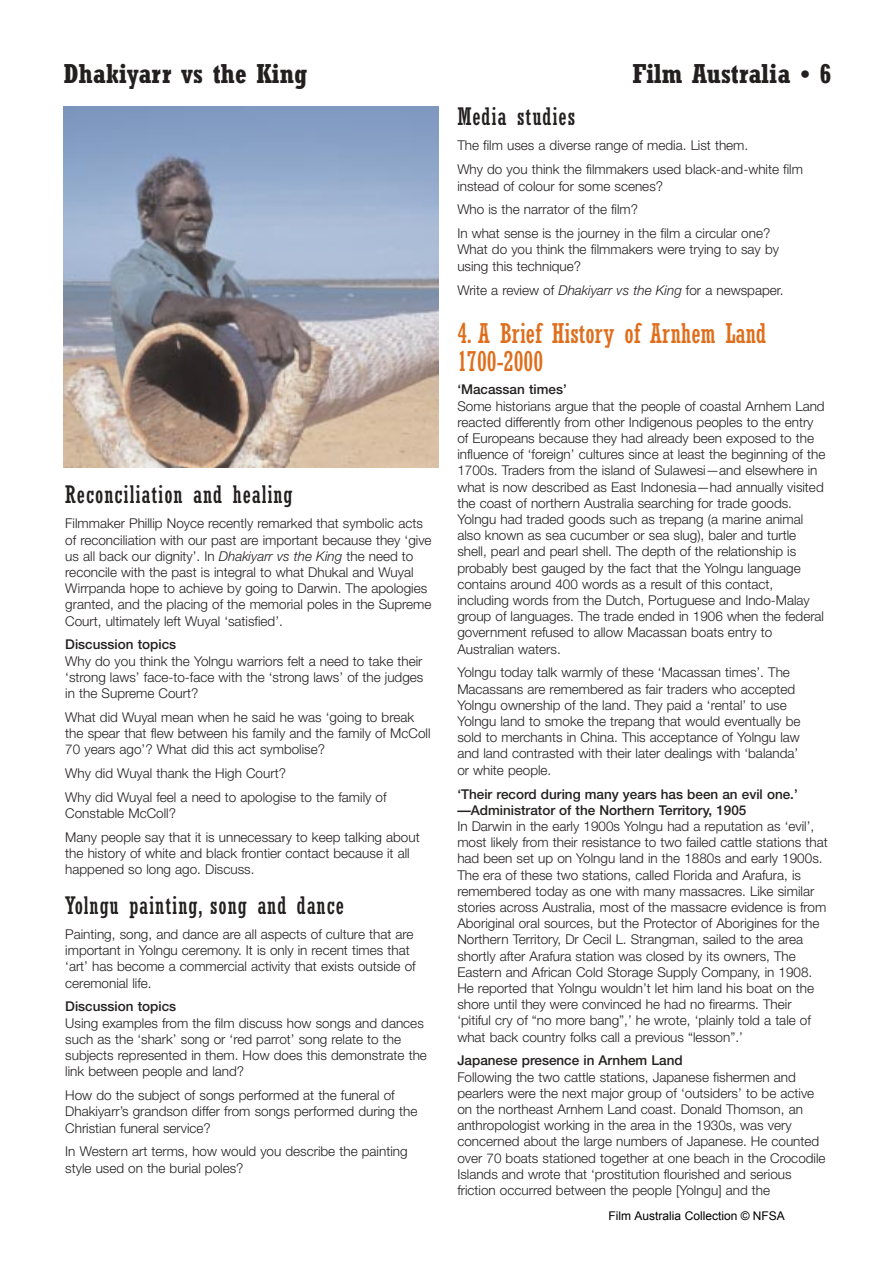
<style>
.page{position:relative;width:893px;height:1263px;background:#fff}
.page>*{position:absolute;margin:0;border:0;box-sizing:border-box;transform-origin:0 0}
.t1{font:condensed 27px/28.5px "Rockwell";color:#df6e1c}
.t2{font:700 condensed 27px "Rockwell";color:#231f1f}
.t3{font:condensed 24px "Rockwell";letter-spacing:.035em;color:#231f1f}
.t4{font:300 13.5px/16.2px "Helvetica Neue";color:#231f1f}
.t5{font:500 13.5px/16.2px "Helvetica Neue";color:#231f1f}
.t6{font:12px "Arial";color:#000}
.s1{font-style:italic}
</style>
<div class="page">
<img style="left:64px;top:106px;width:374px;height:362px">
<h1 class="t2" style="left:64px;top:64px;width:245px">Dhakiyarr vs the King</h1>
<h1 class="t2" style="left:632px;top:64px;width:200px">Film Australia • 6</h1>
<h2 class="t3" style="left:65px;top:486px;width:229px">Reconciliation and healing</h2>
<p class="t4" style="left:65px;top:517px;width:368px">Filmmaker Phillip Noyce recently remarked that symbolic acts of reconciliation with our past are important because they ‘give us all back our dignity’. In <span class="s1">Dhakiyarr vs the King</span> the need to reconcile with the past is integral to what Dhukal and Wuyal Wirrpanda hope to achieve by going to Darwin. The apologies granted, and the placing of the memorial poles in the Supreme Court, ultimately left Wuyal ‘satisfied’.</p>
<p class="t5" style="left:65px;top:638px;width:112px">Discussion topics</p>
<p class="t4" style="left:65px;top:654px;width:359px;text-align:justify">Why do you think the Yolngu warriors felt a need to take their ‘strong laws’ face-to-face with the ‘strong laws’ of the judges in the Supreme Court?</p>
<p class="t4" style="left:65px;top:710px;width:367px">What did Wuyal mean when he said he was ‘going to break the spear that flew between his family and the family of McColl<br>70 years ago’? What did this act symbolise?</p>
<p class="t4" style="left:65px;top:763px;width:323px;line-height:23.9px">Why did Wuyal thank the High Court?<br>Why did Wuyal feel a need to apologise to the family of</p>
<p class="t4" style="left:65px;top:803px;width:356px;line-height:23.9px">Constable McColl?<br>Many people say that it is unnecessary to keep talking about</p>
<p class="t4" style="left:65px;top:847px;width:346px">the history of white and black frontier contact because it all happened so long ago. Discuss.</p>
<h2 class="t3" style="left:65px;top:896px;width:280px">Yolngu painting, song and dance</h2>
<p class="t4" style="left:65px;top:927px;width:352px">Painting, song, and dance are all aspects of culture that are important in Yolngu ceremony. It is only in recent times that ‘art’ has become a commercial activity that exists outside of ceremonial life.</p>
<p class="t5" style="left:65px;top:1000px;width:112px">Discussion topics</p>
<p class="t4" style="left:65px;top:1016px;width:363px">Using examples from the film discuss how songs and dances such as the ‘shark’ song or ‘red parrot’ song relate to the subjects represented in them. How does this demonstrate the link between people and land?</p>
<p class="t4" style="left:65px;top:1089px;width:353px">How do the subject of songs performed at the funeral of<br>Dhakiyarr’s grandson differ from songs performed during the<br>Christian funeral service?</p>
<p class="t4" style="left:65px;top:1145px;width:344px">In Western art terms, how would you describe the painting style used on the burial poles?</p>
<h2 class="t3" style="left:457px;top:108px;width:119px">Media studies</h2>
<p class="t4" style="left:457px;top:135px;width:347px;line-height:23.9px">The film uses a diverse range of media. List them.<br>Why do you think the filmmakers used black-and-white film</p>
<p class="t4" style="left:457px;top:175px;width:314px;line-height:23.9px">instead of colour for some scenes?<br>Who is the narrator of the film?<br>In what sense is the journey in the film a circular one?</p>
<p class="t4" style="left:457px;top:243px;width:323px">What do you think the filmmakers were trying to say by using this technique?</p>
<p class="t4" style="left:457px;top:283px;width:328px">Write a review of <span class="s1">Dhakiyarr vs the King</span> for a newspaper.</p>
<h1 class="t1" style="left:457px;top:321px;width:310px">4. A Brief History of Arnhem Land<br>1700-2000</h1>
<p class="t5" style="left:457px;top:383px;width:111px">‘Macassan times’</p>
<p class="t4" style="left:457px;top:399px;width:369px">Some historians argue that the people of coastal Arnhem Land reacted differently from other Indigenous peoples to the entry of Europeans because they had already been exposed to the influence of ‘foreign’ cultures since at least the beginning of the 1700s. Traders from the island of Sulawesi—and elsewhere in what is now described as East Indonesia—had annually visited the coast of northern Australia searching for trade goods.<br>Yolngu had traded goods such as trepang (a marine animal also known as sea cucumber or sea slug), baler and turtle shell, pearl and pearl shell. The depth of the relationship is probably best gauged by the fact that the Yolngu language contains around 400 words as a result of this contact, including words from the Dutch, Portuguese and Indo-Malay group of languages. The trade ended in 1906 when the federal government refused to allow Macassan boats entry to Australian waters.</p>
<p class="t4" style="left:457px;top:666px;width:344px">Yolngu today talk warmly of these ‘Macassan times’. The Macassans are remembered as fair traders who accepted Yolngu ownership of the land. They paid a ‘rental’ to use Yolngu land to smoke the trepang that would eventually be sold to merchants in China. This acceptance of Yolngu law and land contrasted with their later dealings with ‘balanda’ or white people.</p>
<p class="t5" style="left:457px;top:787px;width:342px">‘Their record during many years has been an evil one.’ —Administrator of the Northern Territory, 1905</p>
<p class="t4" style="left:457px;top:819px;width:372px">In Darwin in the early 1900s Yolngu had a reputation as ‘evil’, most likely from their resistance to two failed cattle stations that had been set up on Yolngu land in the 1880s and early 1900s.<br>The era of these two stations, called Florida and Arafura, is remembered today as one with many massacres. Like similar stories across Australia, most of the massacre evidence is from Aboriginal oral sources, but the Protector of Aborigines for the Northern Territory, Dr Cecil L. Strangman, sailed to the area shortly after Arafura station was closed by its owners, The Eastern and African Cold Storage Supply Company, in 1908.<br>He reported that Yolngu wouldn’t let him land his boat on the shore until they were convinced he had no firearms. Their ‘pitiful cry of “no more bang”,’ he wrote, ‘plainly told a tale of what back country folks call a previous “lesson”.’</p>
<p class="t5" style="left:457px;top:1054px;width:227px">Japanese presence in Arnhem Land</p>
<p class="t4" style="left:457px;top:1070px;width:370px">Following the two cattle stations, Japanese fishermen and pearlers were the next major group of ‘outsiders’ to be active on the northeast Arnhem Land coast. Donald Thomson, an anthropologist working in the area in the 1930s, was very concerned about the large numbers of Japanese. He counted over 70 boats stationed together at one beach in the Crocodile Islands and wrote that ‘prostitution flourished and serious friction occurred between the people [Yolngu] and the</p>
<p class="t6" style="left:608px;top:1208px;width:178px">Film Australia Collection © NFSA</p>
</div>
